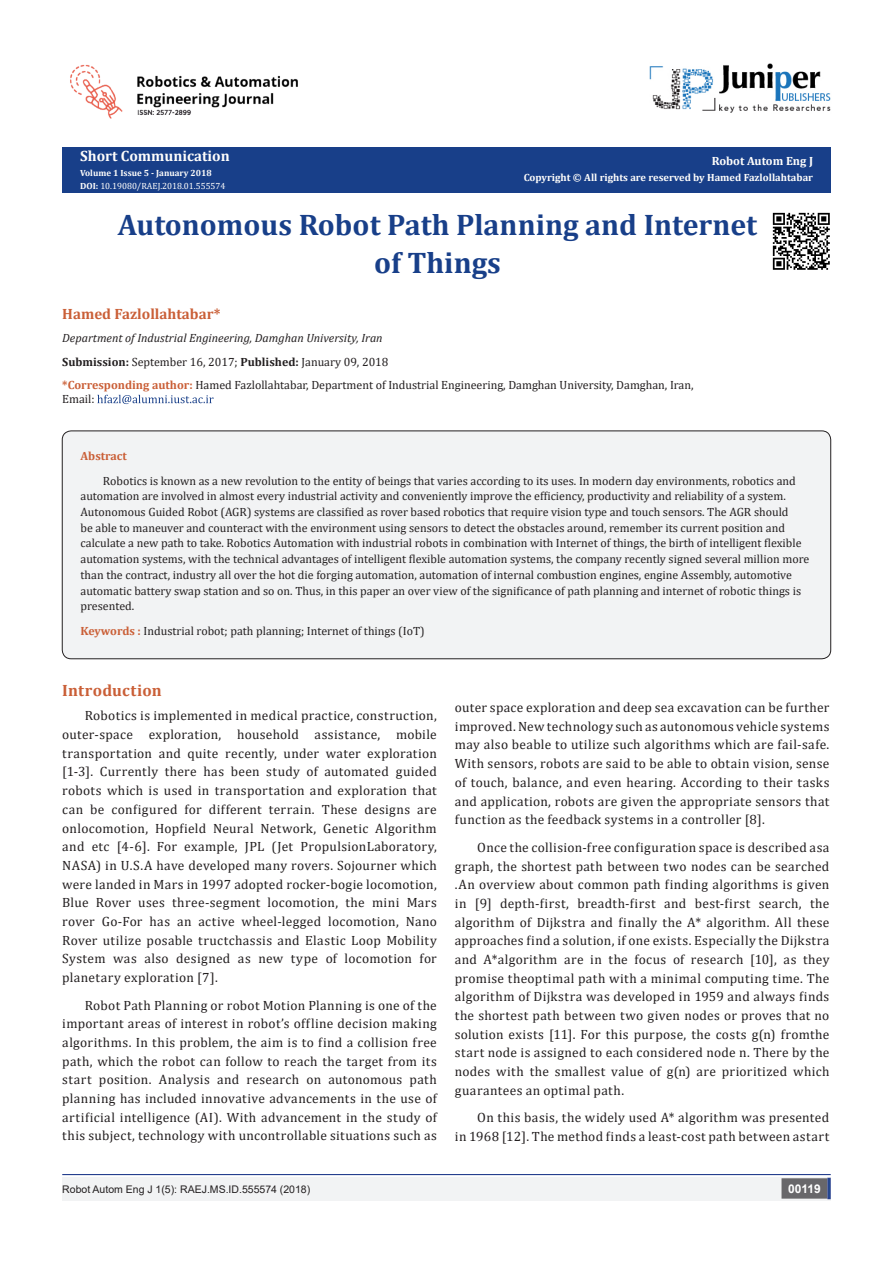
<style>
.page{position:relative;width:893px;height:1263px;background:#fff}
.page>*{position:absolute;margin:0;border:0;box-sizing:border-box;transform-origin:0 0}
.t1{font:700 29.85px "Cambria";color:#183f89}
.t2{font:700 16.5px "Cambria";letter-spacing:.015em;color:#ca5f37}
.t3{font:700 15px "Cambria";color:#ca5f37}
.t4{font:700 15px "Cambria";color:#fffefc}
.t5{font:13.5px/18.8px "Cambria";letter-spacing:.025em;color:#231f20;text-align:justify}
.t6{font:12px/15.8px "Cambria";color:#231f20}
.t7{font:italic 12px "Cambria";color:#231f20}
.t8{font:700 12px "Cambria";color:#fffefc}
.t9{font:700 12px "Cambria";color:#ca5f37}
.t10{font:700 12px "Arial";color:#fff}
.t11{font:700 10.5px "Cambria";color:#fffefc}
.t12{font:10.5px "Arial";color:#231f20}
.t13{font:9px "Cambria";color:#fffefc}
.t14{font:700 9px "Cambria";color:#fffefc}
.s1{font-weight:700}
.s2{font-weight:700;color:#ca5f37}
</style>
<div class="page">
<div style="left:62px;top:147px;width:769px;height:45px;background:#183f89"></div>
<svg style="left:97px;top:395px;width:117px;height:9px"></svg>
<img style="left:650px;top:63px;width:181px;height:50px">
<div style="left:62px;top:1177px;width:393px;height:24px;background:#f2f3f4"></div>
<div style="left:455px;top:1177px;width:376px;height:24px;background:#f2f3f4"></div>
<div style="left:782px;top:1179px;width:45px;height:19px;background:#68676a"></div>
<div style="left:781px;top:1178px;width:46px;height:20px;border:2px solid #68676a"></div>
<svg style="left:827px;top:1178px;width:4px;height:21px"></svg>
<hr style="left:62px;top:1174px;width:769px;height:1px;background:#253f8e">
<div style="left:62px;top:431px;width:769px;height:228px;background:#f2f3f4;border-radius:9px"></div>
<div style="left:62px;top:430px;width:769px;height:229px;border:1px solid #231f20;border-radius:9px"></div>
<img style="left:772px;top:212px;width:58px;height:58px">
<img style="left:70px;top:64px;width:228px;height:55px">
<p class="t4" style="left:80px;top:145px;width:151px">Short Communication</p>
<p class="t14" style="left:80px;top:166px;width:133px">Volume 1 Issue 5 - January 2018</p>
<p class="t13" style="left:80px;top:181px;width:147px"><span class="s1">DOI:</span> 10.19080/RAEJ.2018.01.555574</p>
<p class="t8" style="left:712px;top:153px;width:103px">Robot Autom Eng J</p>
<p class="t11" style="left:524px;top:170px;width:291px">Copyright © All rights are reserved by Hamed Fazlollahtabar</p>
<p class="t1" style="left:118px;top:204px;width:641px">Autonomous Robot Path Planning and Internet</p>
<p class="t1" style="left:374px;top:242px;width:128px">of Things</p>
<p class="t3" style="left:62px;top:303px;width:160px">Hamed Fazlollahtabar*</p>
<p class="t7" style="left:62px;top:330px;width:322px">Department of Industrial Engineering, Damghan University, Iran</p>
<p class="t6" style="left:62px;top:353px;width:328px"><span class="s1">Submission:</span> September 16, 2017; <span class="s1">Published:</span> January 09, 2018</p>
<p class="t6" style="left:62px;top:377px;width:633px"><span class="s2">*Corresponding author:</span> Hamed Fazlollahtabar, Department of Industrial Engineering, Damghan University, Damghan, Iran,</p>
<p class="t6" style="left:62px;top:391px;width:34px">Email:</p>
<p class="t9" style="left:81px;top:447px;width:48px">Abstract</p>
<p class="t6" style="left:81px;top:473px;width:730px;text-indent:22px">Robotics is known as a new revolution to the entity of beings that varies according to its uses. In modern day environments, robotics and automation are involved in almost every industrial activity and conveniently improve the efficiency, productivity and reliability of a system.<br>Autonomous Guided Robot (AGR) systems are classified as rover based robotics that require vision type and touch sensors. The AGR should<br>be able to maneuver and counteract with the environment using sensors to detect the obstacles around, remember its current position and calculate a new path to take. Robotics Automation with industrial robots in combination with Internet of things, the birth of intelligent flexible automation systems, with the technical advantages of intelligent flexible automation systems, the company recently signed several million more than the contract, industry all over the hot die forging automation, automation of internal combustion engines, engine Assembly, automotive automatic battery swap station and so on. Thus, in this paper an over view of the significance of path planning and internet of robotic things is presented.</p>
<p class="t6" style="left:81px;top:623px;width:346px"><span class="s2">Keywords :</span> Industrial robot; path planning; Internet of things (IoT)</p>
<p class="t2" style="left:62px;top:678px;width:101px">Introduction</p>
<p class="t5" style="left:62px;top:706px;width:376px;text-indent:22px">Robotics is implemented in medical practice, construction, outer-space exploration, household assistance, mobile transportation and quite recently, under water exploration [1-3]. Currently there has been study of automated guided robots which is used in transportation and exploration that can be configured for different terrain. These designs are onlocomotion, Hopfield Neural Network, Genetic Algorithm and etc [4-6]. For example, JPL (Jet PropulsionLaboratory, NASA) in U.S.A have developed many rovers. Sojourner which were landed in Mars in 1997 adopted rocker-bogie locomotion, Blue Rover uses three-segment locomotion, the mini Mars rover Go-For has an active wheel-legged locomotion, Nano Rover utilize posable tructchassis and Elastic Loop Mobility System was also designed as new type of locomotion for planetary exploration [7].</p>
<p class="t5" style="left:62px;top:995px;width:376px;text-indent:22px">Robot Path Planning or robot Motion Planning is one of the important areas of interest in robot’s offline decision making algorithms. In this problem, the aim is to find a collision free path, which the robot can follow to reach the target from its start position. Analysis and research on autonomous path planning has included innovative advancements in the use of artificial intelligence (AI). With advancement in the study of this subject, technology with uncontrollable situations such as</p>
<p class="t5" style="left:455px;top:698px;width:376px">outer space exploration and deep sea excavation can be further improved. New technology such as autonomous vehicle systems may also beable to utilize such algorithms which are fail-safe.<br>With sensors, robots are said to be able to obtain vision, sense of touch, balance, and even hearing. According to their tasks and application, robots are given the appropriate sensors that function as the feedback systems in a controller [8].</p>
<p class="t5" style="left:455px;top:838px;width:376px;text-indent:22px">Once the collision-free configuration space is described asa graph, the shortest path between two nodes can be searched .An overview about common path finding algorithms is given in [9] depth-first, breadth-first and best-first search, the algorithm of Dijkstra and finally the A* algorithm. All these approaches find a solution, if one exists. Especially the Dijkstra and A*algorithm are in the focus of research [10], as they promise theoptimal path with a minimal computing time. The algorithm of Dijkstra was developed in 1959 and always finds the shortest path between two given nodes or proves that no solution exists [11]. For this purpose, the costs g(n) fromthe start node is assigned to each considered node n. There by the nodes with the smallest value of g(n) are prioritized which guarantees an optimal path.</p>
<p class="t5" style="left:455px;top:1108px;width:376px;text-align:right">On this basis, the widely used A* algorithm was presented<br>in 1968 [12]. The method finds a least-cost path between astart</p>
<p class="t12" style="left:62px;top:1182px;width:250px">Robot Autom Eng J 1(5): RAEJ.MS.ID.555574 (2018)</p>
<p class="t10" style="left:788px;top:1180px;width:34px">00119</p>
</div>
